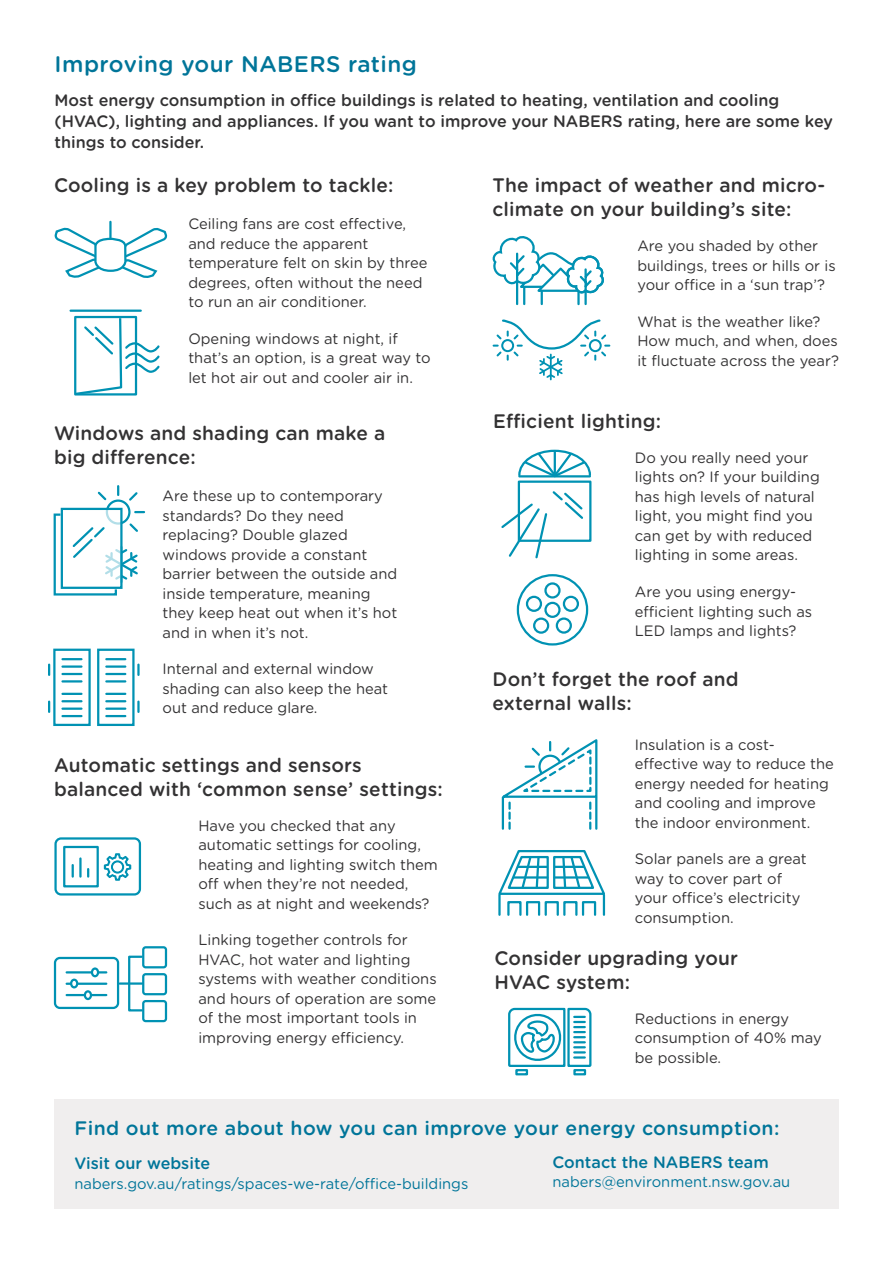
<style>
.page{position:relative;width:893px;height:1263px;background:#fff}
.page>*{position:absolute;margin:0;border:0;box-sizing:border-box;transform-origin:0 0}
.Heading_2{font:500 22.5px "Gotham Rounded";letter-spacing:.02em;color:#007599}
.Heading_3{font:500 19.5px/24px "Gotham Rounded";letter-spacing:.01em;color:#333233}
.Heading_2-2{font:500 19.5px "Gotham Rounded";letter-spacing:.02em;color:#007599}
._10_13_Body{font:500 16.5px/21px "Gotham Rounded";color:#333233}
._10_13_Body-2{font:500 16.5px "Gotham Rounded";color:#007599}
.Body_indented{font:15px/19.5px "Gotham Rounded";color:#333233}
._10_13_Body-3{font:15px "Gotham Rounded";color:#007599}
</style>
<div class="page">
<div style="left:54px;top:1099px;width:785px;height:110px;background:#f0eeee"></div>
<svg style="left:97px;top:491px;width:10px;height:10px"></svg>
<svg style="left:129px;top:492px;width:9px;height:9px"></svg>
<svg style="left:117px;top:486px;width:2px;height:9px"></svg>
<div style="left:106px;top:499px;width:25px;height:26px;border:2px solid #0092b3;border-radius:50%"></div>
<div style="left:61px;top:508px;width:62px;height:81px;border:2px solid #0092b3"></div>
<svg style="left:53px;top:511px;width:91px;height:85px"></svg>
<hr style="left:109px;top:222px;width:3px;height:22px;background:#0092b3">
<svg style="left:54px;top:226px;width:114px;height:52px"></svg>
<div style="left:517px;top:574px;width:71px;height:71px;border:2px solid #0092b3;border-radius:50%"></div>
<div style="left:544px;top:582px;width:17px;height:16px;border:2px solid #0092b3;border-radius:50%"></div>
<div style="left:563px;top:596px;width:16px;height:16px;border:2px solid #0092b3;border-radius:50%"></div>
<div style="left:526px;top:596px;width:16px;height:16px;border:2px solid #0092b3;border-radius:50%"></div>
<div style="left:544px;top:602px;width:17px;height:16px;border:2px solid #0092b3;border-radius:50%"></div>
<div style="left:533px;top:617px;width:16px;height:17px;border:2px solid #0092b3;border-radius:50%"></div>
<div style="left:556px;top:617px;width:16px;height:17px;border:2px solid #0092b3;border-radius:50%"></div>
<hr style="left:71px;top:310px;width:70px;height:2px;background:#0092b3">
<svg style="left:74px;top:316px;width:86px;height:80px"></svg>
<svg style="left:494px;top:319px;width:115px;height:60px"></svg>
<svg style="left:492px;top:236px;width:112px;height:70px"></svg>
<svg style="left:501px;top:739px;width:97px;height:90px"></svg>
<hr style="left:498px;top:895px;width:3px;height:20px;background:#0092b3">
<hr style="left:603px;top:895px;width:2px;height:20px;background:#0092b3">
<div style="left:507px;top:901px;width:15px;height:15px;border:2px solid #0092b3"></div>
<div style="left:526px;top:901px;width:14px;height:15px;border:2px solid #0092b3"></div>
<div style="left:563px;top:901px;width:14px;height:15px;border:2px solid #0092b3"></div>
<div style="left:545px;top:901px;width:14px;height:15px;border:2px solid #0092b3"></div>
<div style="left:582px;top:901px;width:14px;height:15px;border:2px solid #0092b3"></div>
<svg style="left:498px;top:850px;width:108px;height:46px"></svg>
<div style="left:53px;top:649px;width:38px;height:77px;border:2px solid #0092b3"></div>
<svg style="left:62px;top:658px;width:19px;height:2px"></svg>
<hr style="left:62px;top:665px;width:19px;height:3px;background:#0092b3">
<svg style="left:62px;top:693px;width:19px;height:9px"></svg>
<hr style="left:62px;top:707px;width:19px;height:3px;background:#0092b3">
<svg style="left:62px;top:673px;width:19px;height:9px"></svg>
<svg style="left:62px;top:715px;width:19px;height:2px"></svg>
<div style="left:97px;top:649px;width:38px;height:77px;border:2px solid #0092b3"></div>
<svg style="left:106px;top:658px;width:19px;height:2px"></svg>
<hr style="left:106px;top:665px;width:19px;height:3px;background:#0092b3">
<svg style="left:106px;top:693px;width:19px;height:9px"></svg>
<hr style="left:106px;top:707px;width:19px;height:3px;background:#0092b3">
<svg style="left:106px;top:673px;width:19px;height:9px"></svg>
<svg style="left:106px;top:715px;width:19px;height:2px"></svg>
<svg style="left:137px;top:665px;width:3px;height:10px"></svg>
<svg style="left:48px;top:665px;width:2px;height:10px"></svg>
<svg style="left:137px;top:702px;width:3px;height:10px"></svg>
<svg style="left:48px;top:702px;width:2px;height:10px"></svg>
<div style="left:142px;top:1000px;width:25px;height:22px;border:2px solid #0092b3;border-radius:2px"></div>
<div style="left:142px;top:973px;width:25px;height:22px;border:2px solid #0092b3;border-radius:2px"></div>
<div style="left:142px;top:946px;width:25px;height:22px;border:2px solid #0092b3;border-radius:2px"></div>
<hr style="left:120px;top:982px;width:22px;height:3px;background:#0092b3">
<div style="left:128px;top:956px;width:15px;height:55px;border:2px solid #0092b3"></div>
<div style="left:54px;top:957px;width:65px;height:52px;border:2px solid #0092b3;border-radius:5px"></div>
<hr style="left:67px;top:971px;width:39px;height:2px;background:#0092b3">
<hr style="left:67px;top:982px;width:39px;height:3px;background:#0092b3">
<hr style="left:67px;top:994px;width:39px;height:2px;background:#0092b3">
<div style="left:92px;top:968px;width:6px;height:8px;background:#fff;border-radius:50%"></div>
<div style="left:91px;top:967px;width:8px;height:10px;border:2px solid #0092b3;border-radius:50%"></div>
<div style="left:71px;top:980px;width:6px;height:7px;background:#fff;border-radius:50%"></div>
<div style="left:70px;top:978px;width:8px;height:10px;border:2px solid #0092b3;border-radius:50%"></div>
<div style="left:85px;top:991px;width:6px;height:8px;background:#fff;border-radius:50%"></div>
<div style="left:84px;top:990px;width:8px;height:10px;border:2px solid #0092b3;border-radius:50%"></div>
<div style="left:63px;top:846px;width:36px;height:41px;border:2px solid #0092b3"></div>
<svg style="left:103px;top:853px;width:29px;height:28px"></svg>
<div style="left:54px;top:837px;width:87px;height:58px;border:2px solid #0092b3;border-radius:6px"></div>
<svg style="left:72px;top:865px;width:2px;height:11px"></svg>
<hr style="left:79px;top:858px;width:3px;height:18px;background:#0092b3">
<svg style="left:87px;top:869px;width:2px;height:7px"></svg>
<svg style="left:508px;top:1007px;width:84px;height:60px"></svg>
<div style="left:515px;top:1069px;width:13px;height:6px;border:2px solid #0092b3"></div>
<div style="left:573px;top:1069px;width:13px;height:6px;border:2px solid #0092b3"></div>
<div style="left:518px;top:480px;width:73px;height:62px;border:2px solid #0092b3"></div>
<svg style="left:518px;top:449px;width:73px;height:29px"></svg>
<svg style="left:501px;top:489px;width:84px;height:70px"></svg>
<h2 class="Heading_2" style="left:55px;top:48px;width:364px">Improving your NABERS rating</h2>
<p class="_10_13_Body" style="left:55px;top:89px;width:780px">Most energy consumption in office buildings is related to heating, ventilation and cooling (HVAC), lighting and appliances. If you want to improve your NABERS rating, here are some key things to consider.</p>
<h3 class="Heading_3" style="left:54px;top:172px;width:341px">Cooling is a key problem to tackle:</h3>
<p class="Body_indented" style="left:188px;top:214px;width:241px">Ceiling fans are cost effective, and reduce the apparent temperature felt on skin by three degrees, often without the need to run an air conditioner.</p>
<p class="Body_indented" style="left:188px;top:328px;width:244px">Opening windows at night, if that’s an option, is a great way to let hot air out and cooler air in.</p>
<h3 class="Heading_3" style="left:493px;top:172px;width:334px">The impact of weather and micro&shy;climate on your building’s site:</h3>
<p class="Body_indented" style="left:637px;top:235px;width:200px">Are you shaded by other buildings, trees or hills or is your office in a ‘sun trap’?</p>
<p class="Body_indented" style="left:637px;top:311px;width:203px">What is the weather like?<br>How much, and when, does it fluctuate across the year?</p>
<h3 class="Heading_3" style="left:493px;top:408px;width:169px">Efficient lighting:</h3>
<h3 class="Heading_3" style="left:54px;top:420px;width:333px">Windows and shading can make a big difference:</h3>
<p class="Body_indented" style="left:163px;top:485px;width:236px">Are these up to contemporary standards? Do they need replacing? Double glazed windows provide a constant barrier between the outside and inside temperature, meaning they keep heat out when it’s hot and in when it’s not.</p>
<p class="Body_indented" style="left:163px;top:658px;width:227px">Internal and external window shading can also keep the heat out and reduce glare.</p>
<h3 class="Heading_3" style="left:493px;top:666px;width:248px">Don’t forget the roof and external walls:</h3>
<p class="Body_indented" style="left:635px;top:447px;width:186px">Do you really need your lights on? If your building has high levels of natural light, you might find you can get by with reduced lighting in some areas.</p>
<p class="Body_indented" style="left:635px;top:581px;width:179px">Are you using energy&shy;efficient lighting such as<br>LED lamps and lights?</p>
<h3 class="Heading_3" style="left:54px;top:752px;width:390px">Automatic settings and sensors balanced with ‘common sense’ settings:</h3>
<p class="Body_indented" style="left:198px;top:815px;width:241px">Have you checked that any automatic settings for cooling, heating and lighting switch them off when they’re not needed, such as at night and weekends?</p>
<p class="Body_indented" style="left:198px;top:929px;width:240px">Linking together controls for<br>HVAC, hot water and lighting systems with weather conditions and hours of operation are some of the most important tools in improving energy efficiency.</p>
<p class="Body_indented" style="left:635px;top:734px;width:201px">Insulation is a cost&shy;effective way to reduce the energy needed for heating and cooling and improve the indoor environment.</p>
<p class="Body_indented" style="left:635px;top:849px;width:173px">Solar panels are a great way to cover part of your office’s electricity consumption.</p>
<h3 class="Heading_3" style="left:494px;top:946px;width:245px">Consider upgrading your<br>HVAC system:</h3>
<p class="Body_indented" style="left:635px;top:1008px;width:188px">Reductions in energy consumption of 40% may be possible.</p>
<h2 class="Heading_2-2" style="left:75px;top:1114px;width:706px">Find out more about how you can improve your energy consumption:</h2>
<p class="_10_13_Body-2" style="left:75px;top:1152px;width:137px">Visit our website</p>
<p class="_10_13_Body-3" style="left:75px;top:1173px;width:395px">nabers.gov.au/ratings/spaces-we-rate/office-buildings</p>
<p class="_10_13_Body-2" style="left:552px;top:1150px;width:218px">Contact the NABERS team</p>
<p class="_10_13_Body-3" style="left:552px;top:1171px;width:239px">nabers@environment.nsw.gov.au</p>
</div>
